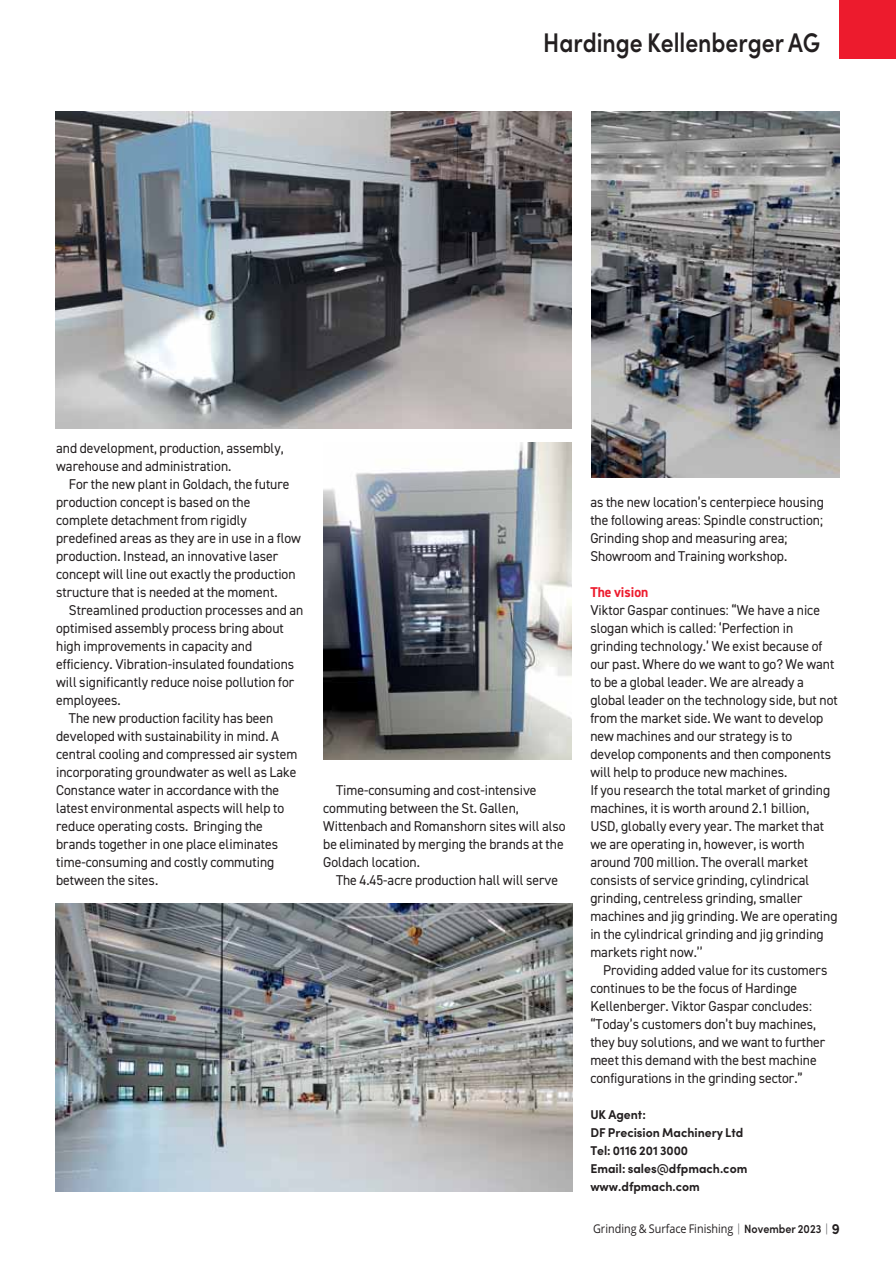
<style>
.page{position:relative;width:896px;height:1264px;background:#fff}
.page>*{position:absolute;margin:0;border:0;box-sizing:border-box;transform-origin:0 0}
.t1{font:600 27px "Sofia Pro";color:#231f20;scale:.85 1}
.t2{font:14.25px/18px "DIN2014";color:#231f20;scale:.96 1}
.t3{font:700 14.25px "DIN2014";color:#ed1b2d;scale:.96 1}
.t4{font:700 12.75px/18px "Sofia Pro";color:#231f20;scale:.96 1}
.t5{font:12px "Open Sans";color:#231f20;scale:.9 1}
.s1{font-family:"Sofia Pro";color:#6f7073}
.s2{font-family:"Sofia Pro";font-weight:600}
.s3{font-family:"Sofia Pro";color:#6d6e70}
.s4{font-family:"Sofia Pro";font-weight:700;font-size:15px}
</style>
<div class="page">
<div style="left:839px;top:0;width:56px;height:58px;background:#ed1b2d"></div>
<img style="left:55px;top:112px;width:516px;height:317px">
<img style="left:323px;top:442px;width:249px;height:317px">
<img style="left:591px;top:112px;width:248px;height:365px">
<img style="left:55px;top:903px;width:517px;height:288px">
<h1 class="t1" style="left:543px;top:33px;width:327px">Hardinge Kellenberger AG</h1>
<p class="t2" style="left:56px;top:440px;width:238px">and development, production, assembly, warehouse and administration.</p>
<p class="t2" style="left:56px;top:476px;width:256px;text-indent:13px">For the new plant in Goldach, the future production concept is based on the complete detachment from rigidly predefined areas as they are in use in a flow production. Instead, an innovative laser concept will line out exactly the production structure that is needed at the moment.</p>
<p class="t2" style="left:69px;top:602px;width:245px">Streamlined production processes and an</p>
<p class="t2" style="left:56px;top:620px;width:239px">optimised assembly process bring about</p>
<p class="t2" style="left:56px;top:638px;width:206px">high improvements in capacity and</p>
<p class="t2" style="left:56px;top:656px;width:249px">efficiency. Vibration-insulated foundations</p>
<p class="t2" style="left:56px;top:674px;width:249px">will significantly reduce noise pollution for</p>
<p class="t2" style="left:56px;top:692px;width:69px">employees.</p>
<p class="t2" style="left:69px;top:710px;width:214px">The new production facility has been</p>
<p class="t2" style="left:56px;top:728px;width:234px">developed with sustainability in mind. A</p>
<p class="t2" style="left:56px;top:746px;width:253px">central cooling and compressed air system</p>
<p class="t2" style="left:56px;top:764px;width:252px">incorporating groundwater as well as Lake</p>
<p class="t2" style="left:56px;top:782px;width:234px">Constance water in accordance with the</p>
<p class="t2" style="left:56px;top:800px;width:239px">latest environmental aspects will help to</p>
<p class="t2" style="left:56px;top:818px;width:217px">reduce operating costs. Bringing the</p>
<p class="t2" style="left:56px;top:836px;width:233px">brands together in one place eliminates</p>
<p class="t2" style="left:56px;top:854px;width:229px">time-consuming and costly commuting</p>
<p class="t2" style="left:56px;top:872px;width:108px">between the sites.</p>
<p class="t2" style="left:323px;top:782px;width:254px;text-indent:13px">Time-consuming and cost-intensive commuting between the St. Gallen, Wittenbach and Romanshorn sites will also be eliminated by merging the brands at the Goldach location.</p>
<p class="t2" style="left:336px;top:872px;width:233px">The 4.45-acre production hall will serve</p>
<p class="t2" style="left:590px;top:494px;width:245px">as the new location’s centerpiece housing the following areas: Spindle construction; Grinding shop and measuring area; Showroom and Training workshop.</p>
<p class="t3" style="left:590px;top:586px;width:62px">The vision</p>
<p class="t2" style="left:590px;top:602px;width:259px">Viktor Gaspar continues: “We have a nice slogan which is called: ‘Perfection in grinding technology.’ We exist because of our past. Where do we want to go? We want to be a global leader. We are already a global leader on the technology side, but not from the market side. We want to develop new machines and our strategy is to develop components and then components will help to produce new machines.<br>If you research the total market of grinding machines, it is worth around 2.1 billion, USD, globally every year. The market that we are operating in, however, is worth around 700 million. The overall market consists of service grinding, cylindrical grinding, centreless grinding, smaller machines and jig grinding. We are operating in the cylindrical grinding and jig grinding markets right now.’’</p>
<p class="t2" style="left:590px;top:962px;width:248px;text-indent:13px">Providing added value for its customers continues to be the focus of Hardinge Kellenberger. Viktor Gaspar concludes: “Today’s customers don’t buy machines, they buy solutions, and we want to further meet this demand with the best machine configurations in the grinding sector.”</p>
<p class="t4" style="left:590px;top:1106px;width:165px">UK Agent:<br>DF Precision Machinery Ltd<br>Tel: 0116 201 3000<br>Email: sales@dfpmach.com www.dfpmach.com</p>
<p class="t5" style="left:593px;top:1224px;width:276px">Grinding &amp; Surface Finishing <span class="s1">|</span> <span class="s2">November 2023</span> <span class="s3">|</span> <span class="s4">9</span></p>
</div>
